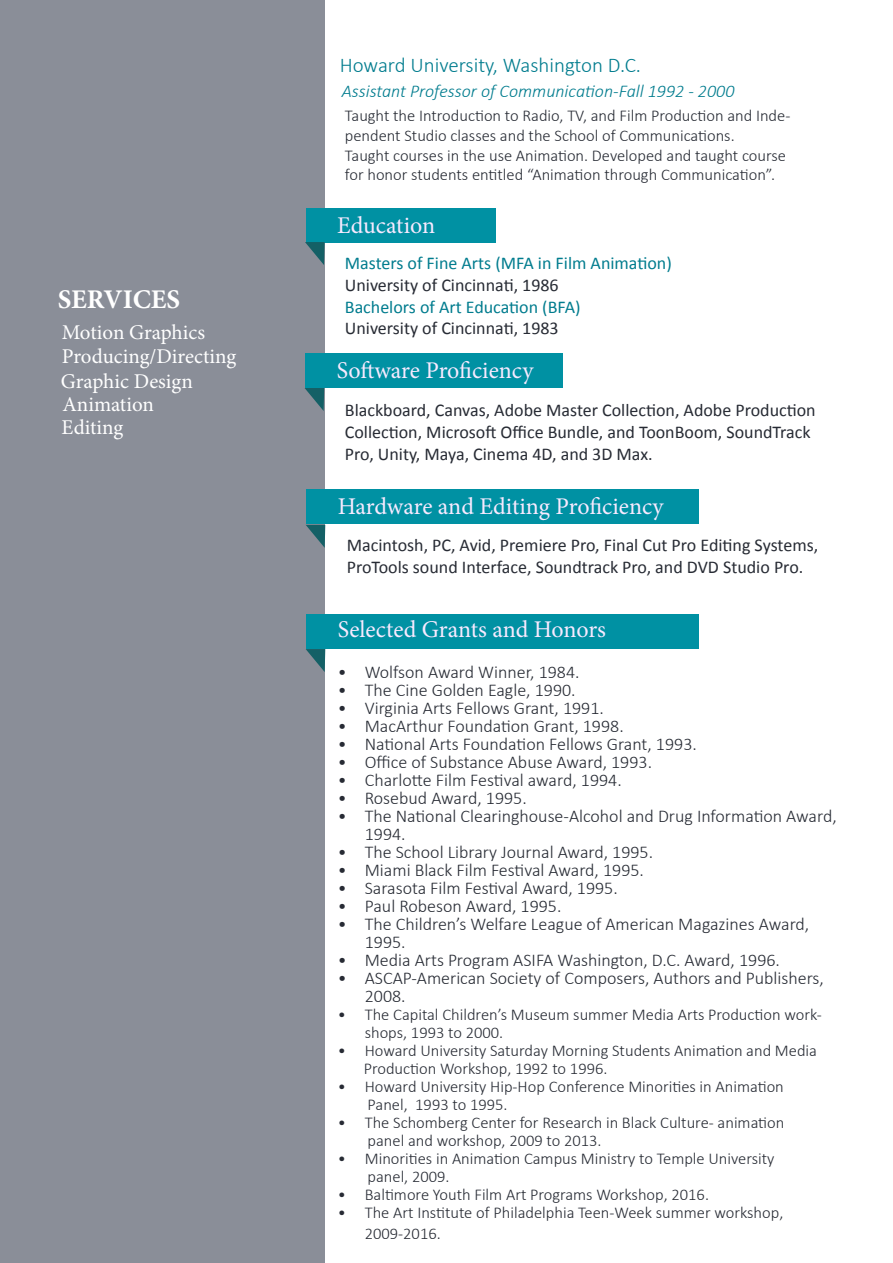
<style>
.page{position:relative;width:893px;height:1263px;background:#fff}
.page>*{position:absolute;margin:0;border:0;box-sizing:border-box;transform-origin:0 0}
.t1{font:700 27px "Minion Pro";color:#fff}
.t2{font:24px "Minion Pro";letter-spacing:-.005em;color:#f8eaff}
.t3{font:21px "Minion Pro";color:#fff}
.t4{font:300 21px "Calibri";color:#007c8e}
.t5{font:300 18px/18px "Calibri";color:#272b34}
.t6{font:18px/21.6px "Calibri";color:#272b34}
.t7{font:18px "Calibri";color:#007c8e}
.t8{font:italic 300 18px "Calibri";color:#007c8e}
.t9{font:300 16.5px/19.8px "Calibri";color:#272b34}
</style>
<div class="page">
<div style="left:0;top:1px;width:324px;height:1262px;background:#8a8e98"></div>
<div style="left:306px;top:208px;width:189px;height:35px;background:#0091a3"></div>
<div style="left:305px;top:353px;width:257px;height:34px;background:#0091a3"></div>
<div style="left:306px;top:490px;width:393px;height:34px;background:#0091a3"></div>
<div style="left:306px;top:614px;width:393px;height:34px;background:#0091a3"></div>
<svg style="left:305px;top:242px;width:20px;height:23px"></svg>
<svg style="left:305px;top:388px;width:19px;height:23px"></svg>
<svg style="left:306px;top:525px;width:19px;height:23px"></svg>
<svg style="left:306px;top:649px;width:19px;height:23px"></svg>
<p class="t1" style="left:58px;top:280px;width:124px">SERVICES</p>
<p class="t3" style="left:62px;top:318px;width:145px">Motion Graphics</p>
<p class="t3" style="left:62px;top:342px;width:176px">Producing/Directing</p>
<p class="t3" style="left:61px;top:367px;width:134px">Graphic Design</p>
<p class="t3" style="left:62px;top:390px;width:93px">Animation</p>
<p class="t3" style="left:62px;top:413px;width:63px">Editing</p>
<p class="t4" style="left:340px;top:52px;width:303px">Howard University, Washington D.C.</p>
<p class="t9" style="left:345px;top:106px;width:447px">Taught the Introduction to Radio, TV, and Film Production and Inde&shy;pendent Studio classes and the School of Communications.</p>
<p class="t9" style="left:345px;top:145px;width:443px">Taught courses in the use Animation. Developed and taught course for honor students entitled “Animation through Communication”.</p>
<p class="t8" style="left:342px;top:80px;width:394px">Assistant Professor of Communication-Fall 1992 - 2000</p>
<p class="t2" style="left:337px;top:209px;width:100px">Education</p>
<p class="t7" style="left:345px;top:252px;width:328px">Masters of Fine Arts (MFA in Film Animation)</p>
<p class="t6" style="left:345px;top:274px;width:215px">University of Cincinnati, 1986</p>
<p class="t7" style="left:345px;top:295px;width:237px">Bachelors of Art Education (BFA)</p>
<p class="t6" style="left:345px;top:317px;width:215px">University of Cincinnati, 1983</p>
<p class="t2" style="left:337px;top:354px;width:198px">Software Proficiency</p>
<p class="t6" style="left:345px;top:400px;width:472px">Blackboard, Canvas, Adobe Master Collection, Adobe Production<br>Collection, Microsoft Office Bundle, and ToonBoom, SoundTrack<br>Pro, Unity, Maya, Cinema 4D, and 3D Max.</p>
<p class="t2" style="left:338px;top:491px;width:327px">Hardware and Editing Proficiency</p>
<p class="t6" style="left:347px;top:535px;width:473px">Macintosh, PC, Avid, Premiere Pro, Final Cut Pro Editing Systems,<br>ProTools sound Interface, Soundtrack Pro, and DVD Studio Pro.</p>
<p class="t2" style="left:338px;top:613px;width:270px">Selected Grants and Honors</p>
<p class="t5" style="left:338px;top:663px;width:243px">• Wolfson Award Winner, 1984.</p>
<p class="t5" style="left:338px;top:681px;width:239px">• The Cine Golden Eagle, 1990.</p>
<p class="t5" style="left:338px;top:699px;width:268px">• Virginia Arts Fellows Grant, 1991.</p>
<p class="t5" style="left:338px;top:717px;width:287px">• MacArthur Foundation Grant, 1998.</p>
<p class="t5" style="left:338px;top:735px;width:361px">• National Arts Foundation Fellows Grant, 1993.</p>
<p class="t5" style="left:338px;top:753px;width:316px">• Office of Substance Abuse Award, 1993.</p>
<p class="t5" style="left:338px;top:771px;width:286px">• Charlotte Film Festival award, 1994.</p>
<p class="t5" style="left:338px;top:789px;width:191px">• Rosebud Award, 1995.</p>
<p class="t5" style="left:365px;top:807px;width:473px;text-indent:-27px">• The National Clearinghouse-Alcohol and Drug Information Award,<br>1994.</p>
<p class="t5" style="left:338px;top:843px;width:317px">• The School Library Journal Award, 1995.</p>
<p class="t5" style="left:338px;top:861px;width:308px">• Miami Black Film Festival Award, 1995.</p>
<p class="t5" style="left:338px;top:879px;width:282px">• Sarasota Film Festival Award, 1995.</p>
<p class="t5" style="left:338px;top:897px;width:225px">• Paul Robeson Award, 1995.</p>
<p class="t5" style="left:365px;top:915px;width:446px;text-indent:-27px">• The Children’s Welfare League of American Magazines Award,<br>1995.</p>
<p class="t5" style="left:338px;top:951px;width:444px">• Media Arts Program ASIFA Washington, D.C. Award, 1996.</p>
<p class="t5" style="left:365px;top:969px;width:461px;text-indent:-27px">• ASCAP-American Society of Composers, Authors and Publishers,<br>2008.</p>
<p class="t9" style="left:365px;top:1005px;width:458px;line-height:18px;text-indent:-27px">• The Capital Children’s Museum summer Media Arts Production work&shy;shops, 1993 to 2000.</p>
<p class="t9" style="left:338px;top:1040px;width:481px">• Howard University Saturday Morning Students Animation and Media</p>
<p class="t9" style="left:364px;top:1058px;width:245px">Production Workshop, 1992 to 1996.</p>
<p class="t9" style="left:338px;top:1076px;width:448px">• Howard University Hip-Hop Conference Minorities in Animation</p>
<p class="t9" style="left:368px;top:1094px;width:141px">Panel, 1993 to 1995.</p>
<p class="t9" style="left:338px;top:1112px;width:448px">• The Schomberg Center for Research in Black Culture- animation</p>
<p class="t9" style="left:368px;top:1130px;width:236px">panel and workshop, 2009 to 2013.</p>
<p class="t9" style="left:338px;top:1148px;width:438px">• Minorities in Animation Campus Ministry to Temple University</p>
<p class="t9" style="left:368px;top:1166px;width:84px">panel, 2009.</p>
<p class="t9" style="left:338px;top:1184px;width:373px">• Baltimore Youth Film Art Programs Workshop, 2016.</p>
<p class="t9" style="left:365px;top:1202px;width:420px;line-height:21px;text-indent:-27px">• The Art Institute of Philadelphia Teen-Week summer workshop,<br>2009-2016.</p>
</div>
